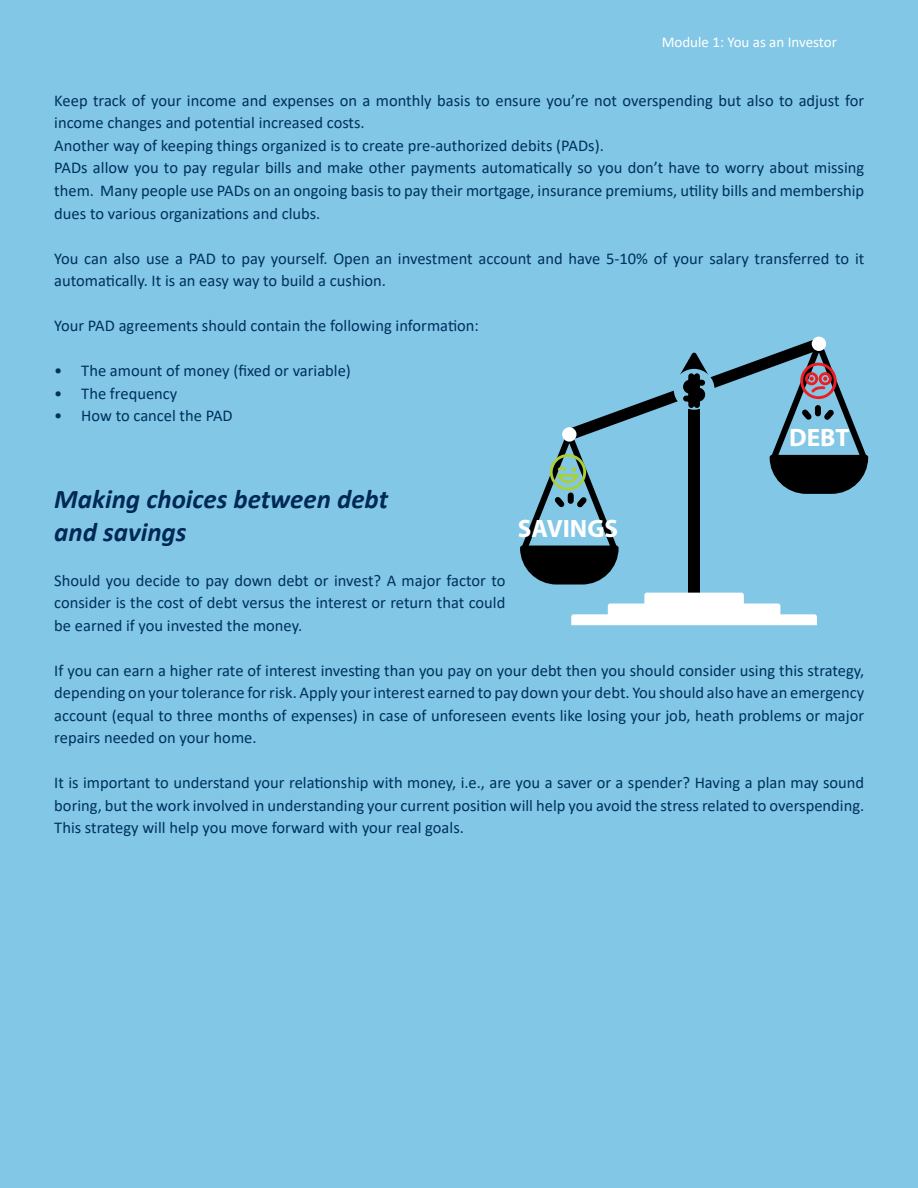
<style>
.page{position:relative;width:918px;height:1188px;background:#82c7e6}
.page>*{position:absolute;margin:0;border:0;box-sizing:border-box;transform-origin:0 0}
.t1{font:italic 700 27px/32.4px "Calibri";color:#002856}
.t2{font:700 25.2px "Myriad Pro";color:#fff}
.t3{font:16.5px/22.5px "Calibri";color:#00305e;text-align:justify}
.t4{font:15px "Calibri";color:#fff}
</style>
<div class="page">
<div style="left:688px;top:400px;width:12px;height:198px;background:#000"></div>
<svg style="left:571px;top:593px;width:246px;height:32px"></svg>
<svg style="left:520px;top:337px;width:349px;height:248px"></svg>
<p class="t4" style="left:662px;top:32px;width:177px">Module 1: You as an Investor</p>
<p class="t3" style="left:54px;top:89px;width:811px;text-align:left">Keep track of your income and expenses on a monthly basis to ensure you’re not overspending but also to adjust for income changes and potential increased costs.<br>Another way of keeping things organized is to create pre-authorized debits (PADs).<br>PADs allow you to pay regular bills and make other payments automatically so you don’t have to worry about missing them. Many people use PADs on an ongoing basis to pay their mortgage, insurance premiums, utility bills and membership dues to various organizations and clubs.</p>
<p class="t3" style="left:54px;top:246px;width:811px">You can also use a PAD to pay yourself. Open an investment account and have 5-10% of your salary transferred to it automatically. It is an easy way to build a cushion.</p>
<p class="t3" style="left:54px;top:314px;width:426px">Your PAD agreements should contain the following information:</p>
<p class="t3" style="left:54px;top:359px;width:298px">• The amount of money (fixed or variable)</p>
<p class="t3" style="left:54px;top:381px;width:125px">• The frequency</p>
<p class="t3" style="left:54px;top:404px;width:180px">• How to cancel the PAD</p>
<h2 class="t2" style="left:789px;top:421px;width:62px">DEBT</h2>
<h1 class="t1" style="left:54px;top:482px;width:335px">Making choices between debt and savings</h1>
<p class="t3" style="left:54px;top:569px;width:453px">Should you decide to pay down debt or invest? A major factor to consider is the cost of debt versus the interest or return that could be earned if you invested the money.</p>
<p class="t3" style="left:54px;top:659px;width:812px">If you can earn a higher rate of interest investing than you pay on your debt then you should consider using this strategy, depending on your tolerance for risk. Apply your interest earned to pay down your debt. You should also have an emergency account (equal to three months of expenses) in case of unforeseen events like losing your job, heath problems or major repairs needed on your home.</p>
<p class="t3" style="left:54px;top:771px;width:811px">It is important to understand your relationship with money, i.e., are you a saver or a spender? Having a plan may sound boring, but the work involved in understanding your current position will help you avoid the stress related to overspending.<br>This strategy will help you move forward with your real goals.</p>
<h2 class="t2" style="left:518px;top:512px;width:102px">SAVINGS</h2>
</div>
